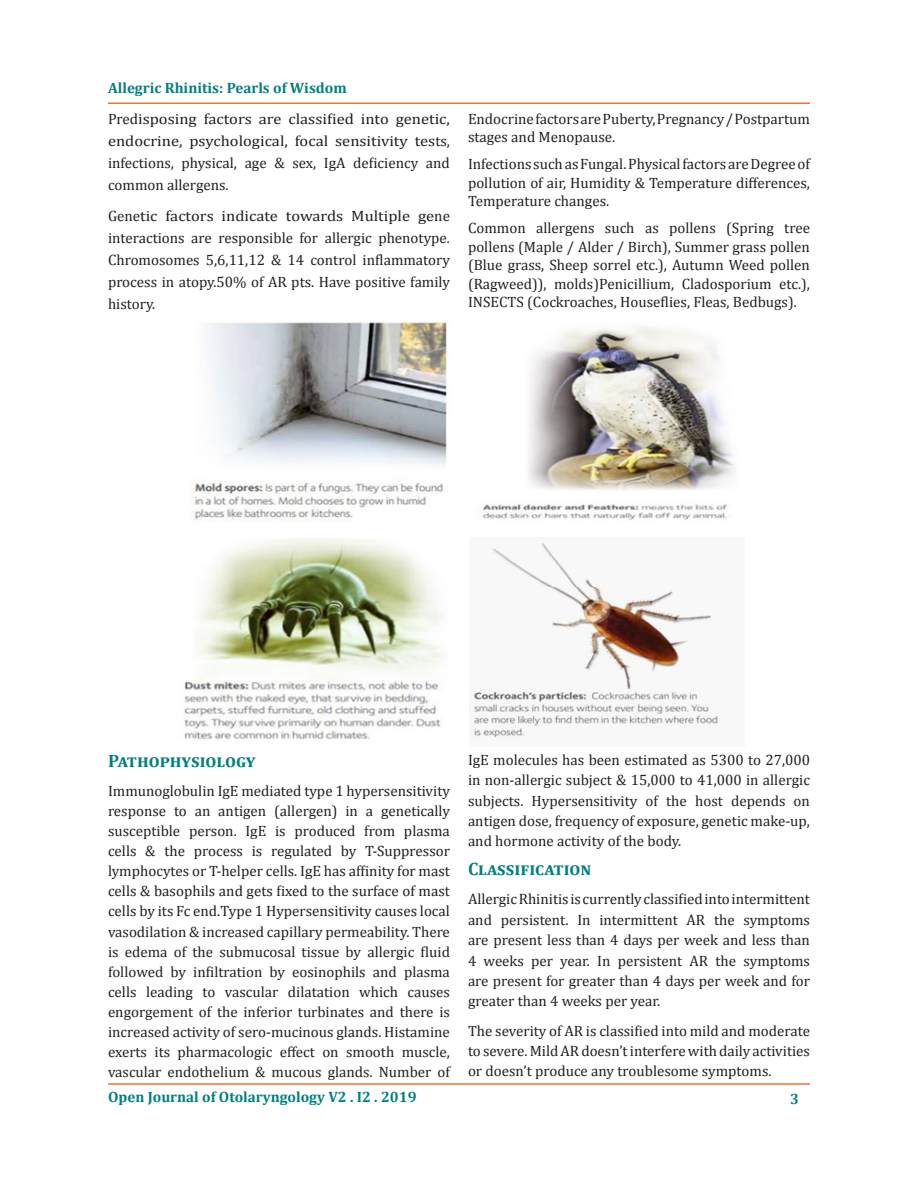
<style>
.page{position:relative;width:918px;height:1188px;background:#fff}
.page>*{position:absolute;margin:0;border:0;box-sizing:border-box;transform-origin:0 0}
.t1{font:700 18px "Cambria";letter-spacing:-.005em;color:#008080}
.t2{font:15px/20.1px "Cambria";color:#231f20;text-align:justify}
.t3{font:700 15px "Cambria";color:#008080}
</style>
<div class="page">
<hr style="left:108px;top:1083px;width:702px;height:2px;background:#f37232">
<hr style="left:108px;top:102px;width:702px;height:2px;background:#f37131">
<img style="left:191px;top:322px;width:256px;height:199px">
<img style="left:480px;top:327px;width:255px;height:193px">
<img style="left:184px;top:538px;width:259px;height:201px">
<img style="left:471px;top:542px;width:247px;height:196px">
<p class="t3" style="left:108px;top:77px;width:240px">Allegric Rhinitis: Pearls of Wisdom</p>
<p class="t2" style="left:108px;top:108px;width:343px;line-height:22px">Predisposing factors are classified into genetic, endocrine, psychological, focal sensitivity tests, infections, physical, age &amp; sex, IgA deficiency and common allergens.</p>
<p class="t2" style="left:108px;top:204px;width:344px;line-height:22px">Genetic factors indicate towards Multiple gene interactions are responsible for allergic phenotype.<br>Chromosomes 5,6,11,12 &amp; 14 control inflammatory process in atopy.50% of AR pts. Have positive family history.</p>
<p class="t2" style="left:468px;top:109px;width:343px;line-height:18.5px">Endocrine factors are Puberty, Pregnancy / Postpartum stages and Menopause.</p>
<p class="t2" style="left:468px;top:155px;width:344px;line-height:18.5px">Infections such as Fungal. Physical factors are Degree of pollution of air, Humidity &amp; Temperature differences, Temperature changes.</p>
<p class="t2" style="left:468px;top:219px;width:344px;line-height:18.5px">Common allergens such as pollens (Spring tree pollens (Maple / Alder / Birch), Summer grass pollen (Blue grass, Sheep sorrel etc.), Autumn Weed pollen (Ragweed)), molds)Penicillium, Cladosporium etc.), INSECTS (Cockroaches, Houseflies, Fleas, Bedbugs).</p>
<p class="t1" style="left:108px;top:748px;width:149px">Pathophysiology</p>
<p class="t2" style="left:108px;top:781px;width:344px">Immunoglobulin IgE mediated type 1 hypersensitivity response to an antigen (allergen) in a genetically susceptible person. IgE is produced from plasma cells &amp; the process is regulated by T-Suppressor lymphocytes or T-helper cells. IgE has affinity for mast cells &amp; basophils and gets fixed to the surface of mast cells by its Fc end.Type 1 Hypersensitivity causes local vasodilation &amp; increased capillary permeability. There is edema of the submucosal tissue by allergic fluid followed by infiltration by eosinophils and plasma cells leading to vascular dilatation which causes engorgement of the inferior turbinates and there is increased activity of sero-mucinous glands. Histamine exerts its pharmacologic effect on smooth muscle, vascular endothelium &amp; mucous glands. Number of</p>
<p class="t2" style="left:468px;top:749px;width:344px">IgE molecules has been estimated as 5300 to 27,000 in non-allergic subject &amp; 15,000 to 41,000 in allergic subjects. Hypersensitivity of the host depends on antigen dose, frequency of exposure, genetic make-up, and hormone activity of the body.</p>
<p class="t1" style="left:468px;top:857px;width:125px">Classification</p>
<p class="t2" style="left:468px;top:889px;width:344px">Allergic Rhinitis is currently classified into intermittent and persistent. In intermittent AR the symptoms are present less than 4 days per week and less than 4 weeks per year. In persistent AR the symptoms are present for greater than 4 days per week and for greater than 4 weeks per year.</p>
<p class="t2" style="left:468px;top:1020px;width:344px">The severity of AR is classified into mild and moderate to severe. Mild AR doesn’t interfere with daily activities or doesn’t produce any troublesome symptoms.</p>
<p class="t3" style="left:108px;top:1086px;width:310px">Open Journal of Otolaryngology V2 . I2 . 2019</p>
<p class="t3" style="left:790px;top:1089px;width:10px">3</p>
</div>
